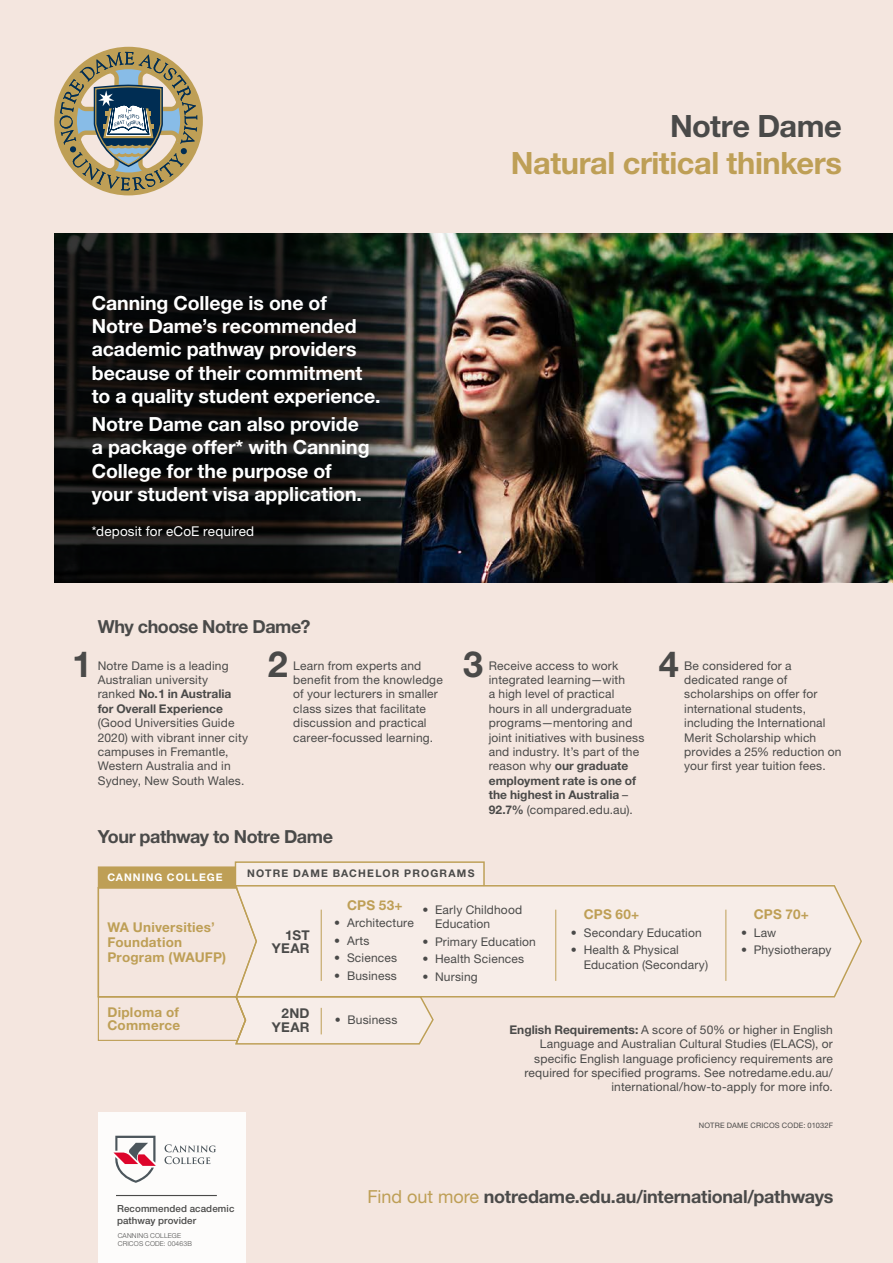
<style>
.page{position:relative;width:893px;height:1263px;background:#f4e6df}
.page>*{position:absolute;margin:0;border:0;box-sizing:border-box;transform-origin:0 0}
.t1{font:700 36px "Helvetica Neue LT Std";color:#4a4a49}
.t2{font:700 30.75px "Helvetica Neue LT Std";letter-spacing:-.015em;color:#be9f56}
.t3{font:700 30.75px "Helvetica Neue LT Std";letter-spacing:-.015em;color:#4a4a49}
.t4{font:700 19.5px/23.4px "Helvetica Neue LT Std";letter-spacing:-.005em;color:#fff}
.t5{font:700 18px "Helvetica Neue LT Std";letter-spacing:-.02em;color:#4a4a49}
.t6{font:700 13.5px/15px "Helvetica Neue LT Std";letter-spacing:.02em;color:#be9f56}
.t7{font:13.5px "Helvetica Neue LT Std";letter-spacing:.01em;color:#fff}
.t8{font:700 13.5px/13.5px "Helvetica Neue LT Std";letter-spacing:.02em;color:#4a4a49;text-align:right}
.t9{font:12px/14.4px "Helvetica Neue LT Std";letter-spacing:.015em;color:#4a4a49}
.t10{font:700 10.5px "Helvetica Neue LT Std";letter-spacing:.115em;color:#4a4a49}
.t11{font:700 10.5px "Helvetica Neue LT Std";letter-spacing:.095em;color:#fff}
.t12{font:500 9.75px/11.7px "Helvetica Neue LT Std";letter-spacing:.01em;color:#4a4a49}
.t13{font:7.5px "Helvetica Neue LT Std";letter-spacing:.02em;color:#4a4a49}
.t14{font:300 6.75px/8.1px "Helvetica Neue LT Std";letter-spacing:.025em;color:#4a4a49}
.s1{font-weight:700}
.s2{font-weight:400;color:#be9f56}
</style>
<div class="page">
<img style="left:441px;top:233px;width:452px;height:350px">
<svg style="left:54px;top:233px;width:387px;height:350px;background:#151515"></svg>
<div style="left:98px;top:1112px;width:148px;height:151px;background:#fff"></div>
<svg style="left:113px;top:1136px;width:43px;height:47px"></svg>
<svg style="left:165px;top:1144px;width:51px;height:20px"></svg>
<hr style="left:116px;top:1195px;width:101px;height:1px;background:#4a4a49">
<svg style="left:485px;top:885px;width:377px;height:113px"></svg>
<hr style="left:555px;top:910px;width:1px;height:71px;background:#be9f56">
<hr style="left:725px;top:910px;width:1px;height:71px;background:#be9f56">
<svg style="left:234px;top:861px;width:251px;height:137px"></svg>
<svg style="left:97px;top:866px;width:338px;height:179px"></svg>
<svg style="left:54px;top:47px;width:149px;height:148px"></svg>
<h3 class="t4" style="left:92px;top:290px;width:290px">Canning College is one of<br>Notre Dame’s recommended academic pathway providers because of their commitment to a quality student experience.</h3>
<h3 class="t4" style="left:92px;top:412px;width:279px">Notre Dame can also provide a package offer* with Canning<br>College for the purpose of your student visa application.</h3>
<p class="t7" style="left:92px;top:523px;width:164px">*deposit for eCoE required</p>
<h3 class="t5" style="left:98px;top:616px;width:214px">Why choose Notre Dame?</h3>
<h2 class="t3" style="left:670px;top:107px;width:173px">Notre Dame</h2>
<h2 class="t2" style="left:511px;top:144px;width:333px">Natural critical thinkers</h2>
<h1 class="t1" style="left:72px;top:642px;width:22px">1</h1>
<p class="t9" style="left:98px;top:658px;width:135px">Notre Dame is a leading<br>Australian university ranked <span class="s1">No.1 in Australia for Overall Experience</span></p>
<p class="t9" style="left:98px;top:715px;width:152px">(Good Universities Guide<br>2020) with vibrant inner city campuses in Fremantle,<br>Western Australia and in<br>Sydney, New South Wales.</p>
<h1 class="t1" style="left:268px;top:642px;width:22px">2</h1>
<p class="t9" style="left:293px;top:658px;width:151px">Learn from experts and benefit from the knowledge of your lecturers in smaller class sizes that facilitate discussion and practical career-focussed learning.</p>
<h1 class="t1" style="left:463px;top:642px;width:22px">3</h1>
<p class="t9" style="left:489px;top:658px;width:157px">Receive access to work integrated learning—with<br>a high level of practical hours in all undergraduate programs—mentoring and joint initiatives with business and industry. It’s part of the reason why <span class="s1">our graduate employment rate is one of the highest in Australia</span> –<br><span class="s1">92.7%</span> (compared.edu.au).</p>
<h1 class="t1" style="left:659px;top:642px;width:22px">4</h1>
<p class="t9" style="left:684px;top:658px;width:159px">Be considered for a dedicated range of scholarships on offer for international students, including the International<br>Merit Scholarship which provides a 25% reduction on your first year tuition fees.</p>
<h3 class="t5" style="left:98px;top:825px;width:237px">Your pathway to Notre Dame</h3>
<p class="t11" style="left:107px;top:870px;width:117px">CANNING COLLEGE</p>
<p class="t10" style="left:247px;top:867px;width:229px">NOTRE DAME BACHELOR PROGRAMS</p>
<p class="t6" style="left:107px;top:919px;width:120px">WA Universities’<br>Foundation<br>Program (WAUFP)</p>
<p class="t8" style="left:272px;top:928px;width:39px">1ST<br>YEAR</p>
<p class="t6" style="left:347px;top:897px;width:57px">CPS 53+</p>
<p class="t9" style="left:334px;top:916px;width:81px">• Architecture</p>
<p class="t9" style="left:334px;top:933px;width:37px">• Arts</p>
<p class="t9" style="left:334px;top:951px;width:64px">• Sciences</p>
<p class="t9" style="left:334px;top:968px;width:64px">• Business</p>
<p class="t9" style="left:435px;top:902px;width:89px;text-indent:-13px">• Early Childhood<br>Education</p>
<p class="t9" style="left:422px;top:934px;width:115px">• Primary Education</p>
<p class="t9" style="left:422px;top:952px;width:103px">• Health Sciences</p>
<p class="t9" style="left:422px;top:969px;width:57px">• Nursing</p>
<p class="t6" style="left:584px;top:907px;width:57px">CPS 60+</p>
<p class="t9" style="left:571px;top:925px;width:132px">• Secondary Education</p>
<p class="t9" style="left:584px;top:943px;width:126px;text-indent:-13px">• Health &amp; Physical<br>Education (Secondary)</p>
<p class="t6" style="left:754px;top:907px;width:57px">CPS 70+</p>
<p class="t9" style="left:741px;top:925px;width:37px">• Law</p>
<p class="t9" style="left:741px;top:943px;width:92px">• Physiotherapy</p>
<p class="t6" style="left:107px;top:1005px;width:74px;line-height:13.5px">Diploma of<br>Commerce</p>
<p class="t12" style="left:117px;top:1202px;width:119px">Recommended academic pathway provider</p>
<p class="t14" style="left:118px;top:1231px;width:76px">CANNING COLLEGE<br>CRICOS CODE: 00463B</p>
<p class="t8" style="left:272px;top:1006px;width:39px">2ND<br>YEAR</p>
<p class="t9" style="left:335px;top:1012px;width:64px">• Business</p>
<p class="t9" style="left:509px;top:1022px;width:325px;text-align:right"><span class="s1">English Requirements:</span> A score of 50% or higher in English Language and Australian Cultural Studies (ELACS), or specific English language proficiency requirements are required for specified programs. See notredame.edu.au/ international/how-to-apply for more info.</p>
<p class="t13" style="left:699px;top:1121px;width:135px">NOTRE DAME CRICOS CODE: 01032F</p>
<h3 class="t5" style="left:367px;top:1186px;width:467px"><span class="s2">Find out more</span> notredame.edu.au/international/pathways</h3>
</div>
